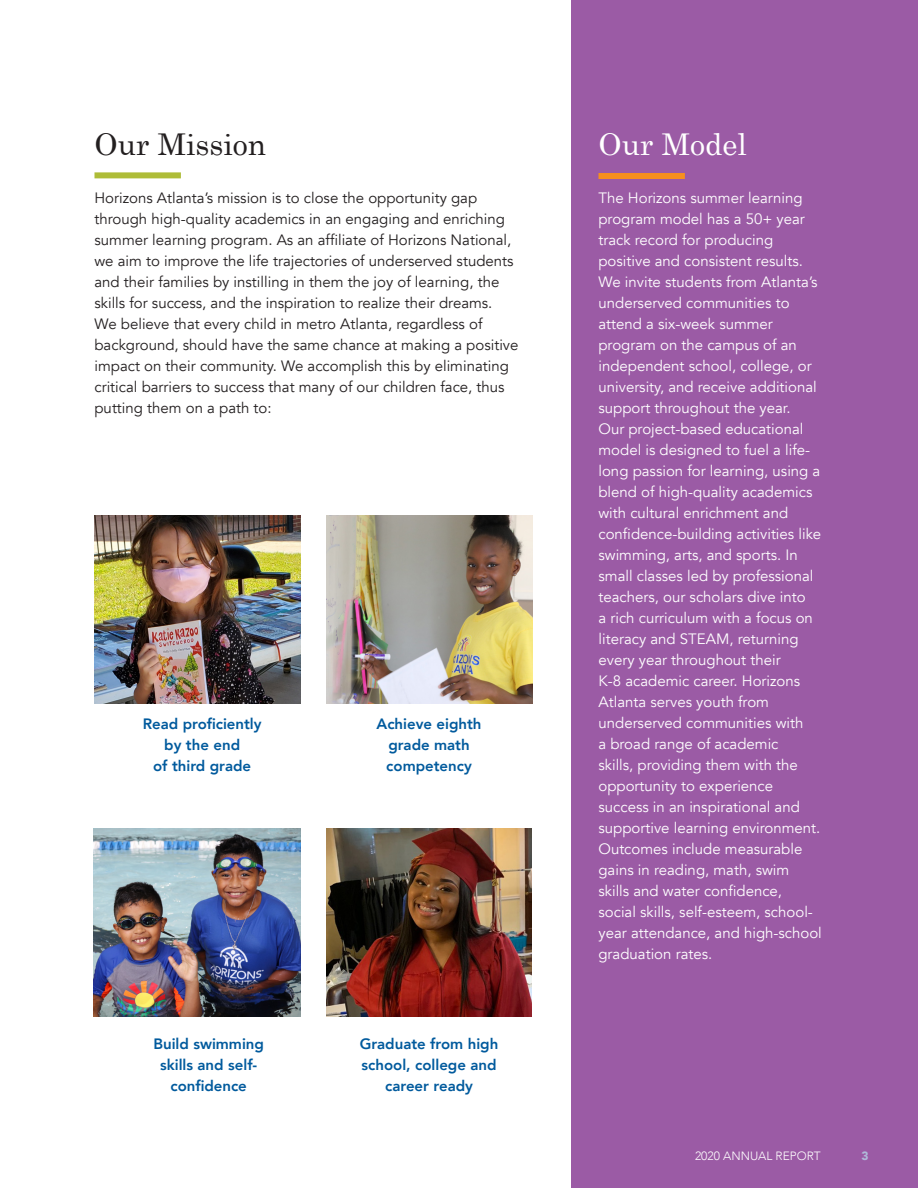
<style>
.page{position:relative;width:918px;height:1188px;background:#fff}
.page>*{position:absolute;margin:0;border:0;box-sizing:border-box;transform-origin:0 0}
.t1{font:30px "Century Schoolbook";color:#231f20}
.t2{font:30px "Century Schoolbook";color:#fff}
.t3{font:15px/21px "Avenir";color:#fff}
.t4{font:15px/21px "Avenir";color:#231f20}
.t5{font:800 15px/21px "Avenir";color:#015a9d;text-align:center}
.t6{font:300 12px "Avenir";color:#fff}
.t7{font:900 12px "Avenir";color:#afbad9}
</style>
<div class="page">
<div style="left:572px;top:0;width:346px;height:1188px;background:#9b5ba5"></div>
<div style="left:598px;top:173px;width:87px;height:6px;background:#f68f1e"></div>
<div style="left:94px;top:172px;width:87px;height:6px;background:#aebc37"></div>
<img style="left:94px;top:515px;width:207px;height:188px">
<img style="left:94px;top:828px;width:206px;height:188px">
<img style="left:326px;top:515px;width:206px;height:188px">
<img style="left:327px;top:828px;width:205px;height:188px">
<p class="t1" style="left:94px;top:125px;width:173px">Our Mission</p>
<p class="t4" style="left:94px;top:188px;width:426px">Horizons Atlanta’s mission is to close the opportunity gap through high-quality academics in an engaging and enriching summer learning program. As an affiliate of Horizons National, we aim to improve the life trajectories of underserved students and their families by instilling in them the joy of learning, the skills for success, and the inspiration to realize their dreams.<br>We believe that every child in metro Atlanta, regardless of background, should have the same chance at making a positive impact on their community. We accomplish this by eliminating critical barriers to success that many of our children face, thus putting them on a path to:</p>
<p class="t5" style="left:143px;top:713px;width:120px">Read proficiently</p>
<p class="t5" style="left:164px;top:734px;width:77px">by the end</p>
<p class="t5" style="left:153px;top:755px;width:100px">of third grade</p>
<p class="t5" style="left:377px;top:713px;width:107px">Achieve eighth grade math competency</p>
<p class="t5" style="left:153px;top:1033px;width:112px">Build swimming skills and self&shy;confidence</p>
<p class="t5" style="left:360px;top:1033px;width:140px">Graduate from high school, college and career ready</p>
<p class="t2" style="left:598px;top:125px;width:150px">Our Model</p>
<p class="t3" style="left:598px;top:188px;width:225px">The Horizons summer learning program model has a 50+ year track record for producing positive and consistent results.<br>We invite students from Atlanta’s underserved communities to attend a six-week summer program on the campus of an independent school, college, or university, and receive additional support throughout the year.<br>Our project-based educational model is designed to fuel a life&shy;long passion for learning, using a blend of high-quality academics with cultural enrichment and confidence-building activities like swimming, arts, and sports. In small classes led by professional teachers, our scholars dive into<br>a rich curriculum with a focus on literacy and STEAM, returning every year throughout their<br>K-8 academic career. Horizons<br>Atlanta serves youth from underserved communities with<br>a broad range of academic<br>skills, providing them with the opportunity to experience success in an inspirational and supportive learning environment.<br>Outcomes include measurable gains in reading, math, swim skills and water confidence, social skills, self-esteem, school&shy;year attendance, and high-school graduation rates.</p>
<p class="t6" style="left:695px;top:1148px;width:127px">2020 ANNUAL REPORT</p>
<p class="t7" style="left:861px;top:1145px;width:9px">3</p>
</div>
